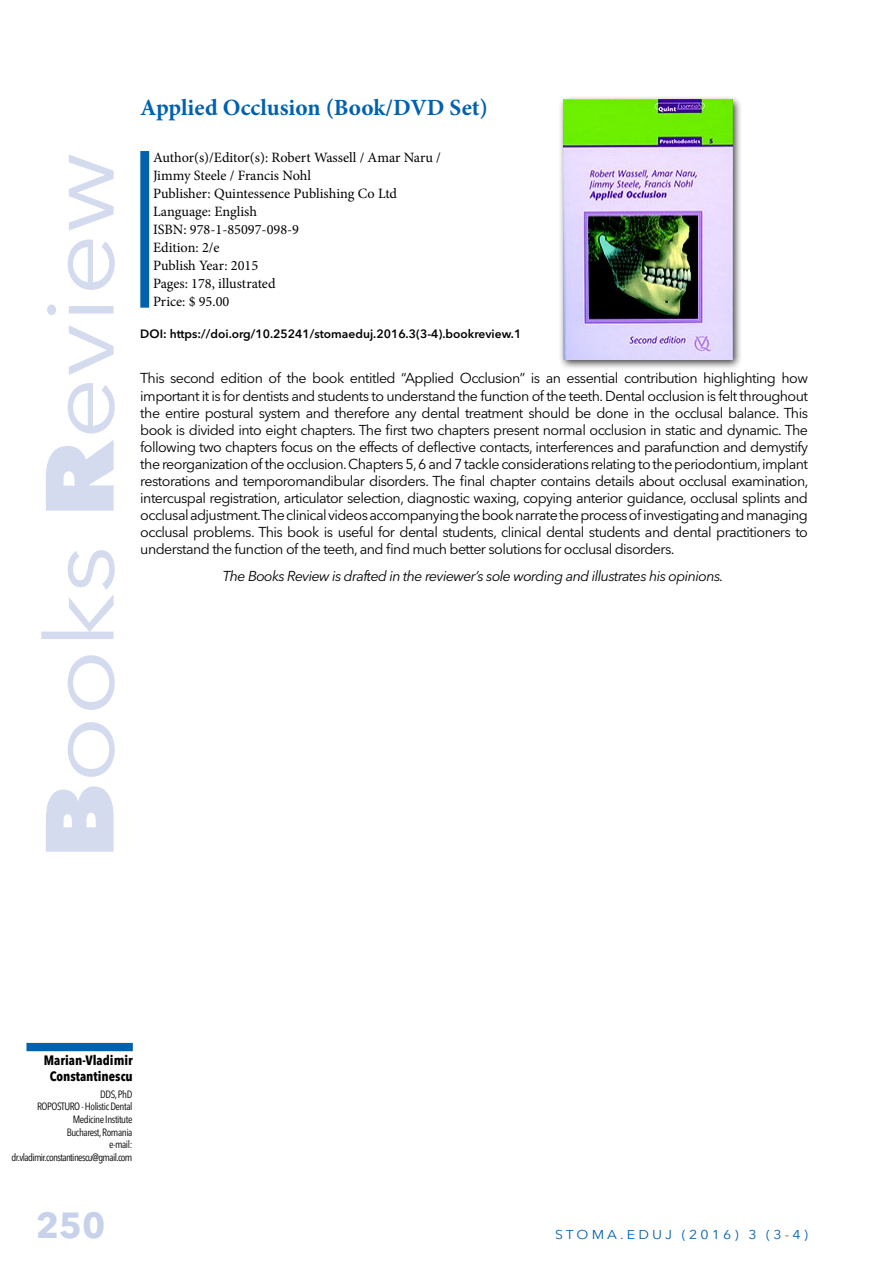
<style>
.page{position:relative;width:893px;height:1263px;background:#fff}
.page>*{position:absolute;margin:0;border:0;box-sizing:border-box;transform-origin:0 0}
.t1{font:95.7px "Avenir Next LT Pro";color:#d4dbef;scale:1.15 1}
.t2{font:700 36px "Avenir Next LT Pro";color:#c7d1ea}
.t3{font:700 23.25px "Minion Pro";color:#0061af}
.t4{font:14.25px/17.1px "Avenir Next LT Pro";letter-spacing:-.04em;color:#000;text-align:justify}
.t5{font:14.25px/18px "Minion Pro";color:#000}
.t6{font:italic 14.25px "Avenir Next LT Pro";letter-spacing:-.04em;color:#000}
.t7{font:700 condensed 13.5px/16.2px "Avenir Next LT Pro";color:#000;text-align:center}
.t8{font:12.75px "Avenir Next LT Pro";letter-spacing:.22em;color:#0061af;scale:1.11 1}
.t9{font:600 12px "Avenir Next LT Pro";color:#000}
.t10{font:condensed 10.5px/12.6px "Avenir Next LT Pro";letter-spacing:-.04em;color:#000;text-align:right}
.s1{font-weight:800}
</style>
<div class="page">
<div style="left:140px;top:151px;width:9px;height:157px;background:#0061af;border:2px solid #0061af"></div>
<div style="left:558px;top:95px;width:185px;height:275px;background:#000;opacity:.75"></div>
<img style="left:563px;top:100px;width:169px;height:259px">
<div style="left:26px;top:1043px;width:107px;height:8px;background:#0061af"></div>
<h1 class="t1" style="left:23px;top:859px;width:616px;rotate:-90deg"><span class="s1">B</span>ooks <span class="s1">R</span>eview</h1>
<h3 class="t3" style="left:140px;top:91px;width:349px">Applied Occlusion (Book/DVD Set)</h3>
<p class="t5" style="left:153px;top:149px;width:289px">Author(s)/Editor(s): Robert Wassell / Amar Naru /<br>Jimmy Steele / Francis Nohl<br>Publisher: Quintessence Publishing Co Ltd<br>Language: English<br>ISBN: 978-1-85097-098-9<br>Edition: 2/e<br>Publish Year: 2015<br>Pages: 178, illustrated<br>Price: $ 95.00</p>
<p class="t9" style="left:140px;top:326px;width:382px">DOI: https://doi.org/10.25241/stomaeduj.2016.3(3-4).bookreview.1</p>
<p class="t4" style="left:140px;top:370px;width:670px">This second edition of the book entitled “Applied Occlusion” is an essential contribution highlighting how important it is for dentists and students to understand the function of the teeth. Dental occlusion is felt throughout the entire postural system and therefore any dental treatment should be done in the occlusal balance. This book is divided into eight chapters. The first two chapters present normal occlusion in static and dynamic. The following two chapters focus on the effects of deflective contacts, interferences and parafunction and demystify the reorganization of the occlusion. Chapters 5, 6 and 7 tackle considerations relating to the periodontium, implant restorations and temporomandibular disorders. The final chapter contains details about occlusal examination, intercuspal registration, articulator selection, diagnostic waxing, copying anterior guidance, occlusal splints and occlusal adjustment. The clinical videos accompanying the book narrate the process of investigating and managing occlusal problems. This book is useful for dental students, clinical dental students and dental practitioners to understand the function of the teeth, and find much better solutions for occlusal disorders.</p>
<p class="t6" style="left:223px;top:567px;width:502px">The Books Review is drafted in the reviewer’s sole wording and illustrates his opinions.</p>
<p class="t7" style="left:44px;top:1052px;width:91px">Marian-Vladimir<br>Constantinescu</p>
<p class="t10" style="left:12px;top:1088px;width:122px">DDS, PhD<br>ROPOSTURO - Holistic Dental<br>Medicine Institute<br>Bucharest, Romania<br>e-mail: dr.vladimir.constantinescu@gmail.com</p>
<h2 class="t2" style="left:36px;top:1204px;width:71px">250</h2>
<p class="t8" style="left:555px;top:1227px;width:229px">STOMA.EDUJ (2016) 3 (3-4)</p>
</div>
